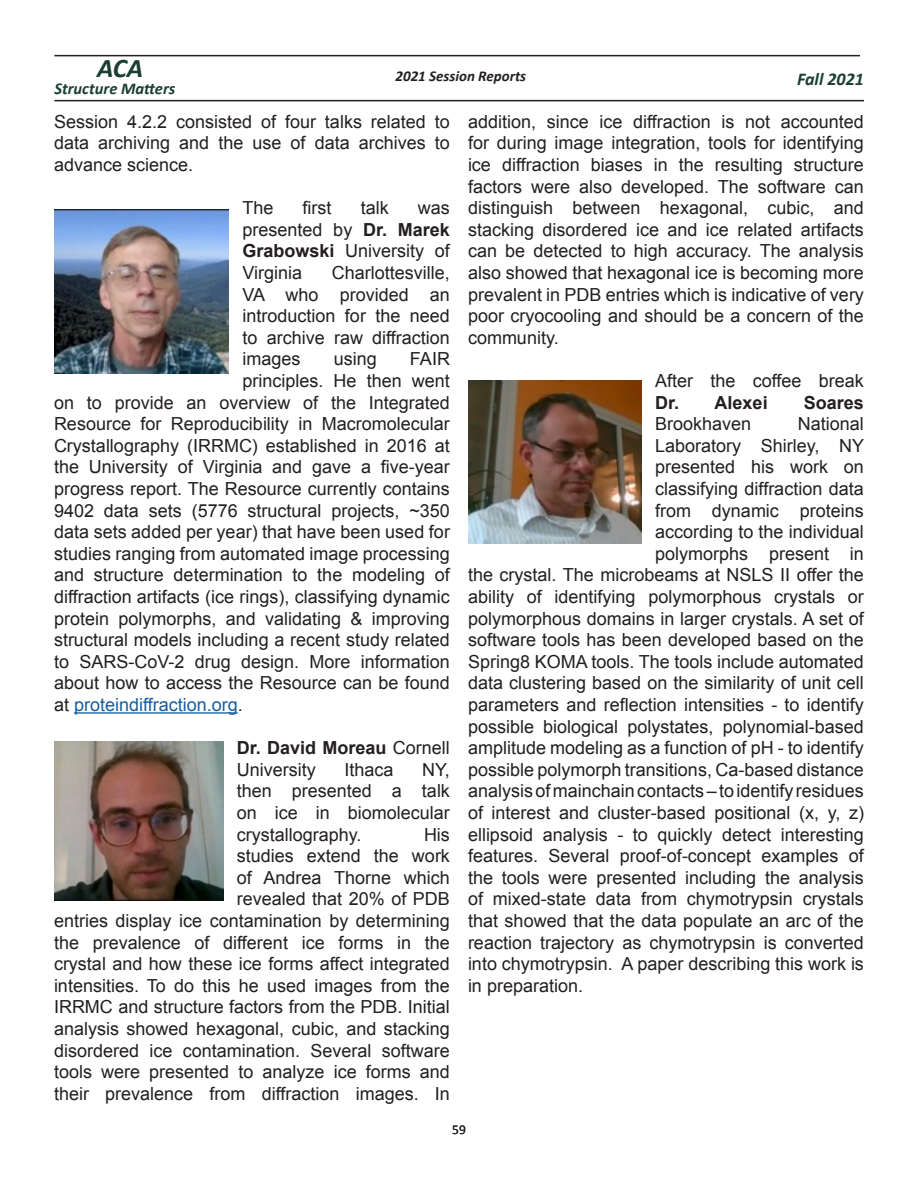
<style>
.page{position:relative;width:918px;height:1188px;background:#fff}
.page>*{position:absolute;margin:0;border:0;box-sizing:border-box;transform-origin:0 0}
.t1{font:italic 700 27px "Calibri";color:#1b3e34}
.t2{font:18px/21.6px "Arial";color:#231f20;text-align:justify}
.t3{font:18px "Arial";color:#175d9e}
.t4{font:italic 700 18px "Calibri";color:#1b3e34}
.t5{font:700 18px "Arial";color:#231f20}
.t6{font:italic 700 16.5px "Calibri";color:#1b3e34}
.TOC_no-marker{font:italic 700 15px "Calibri";color:#231f20}
.t7{font:13.5px "Calibri";color:#231f20}
.s1{font-weight:700}
.s2{color:#231f20}
</style>
<div class="page">
<hr style="left:54px;top:100px;width:810px;height:1px;background:#231f20">
<hr style="left:54px;top:55px;width:806px;height:1px;background:#231f20">
<hr style="left:74px;top:712px;width:164px;height:2px;background:#175d9e">
<img style="left:54px;top:210px;width:175px;height:163px">
<img style="left:54px;top:742px;width:169px;height:158px">
<img style="left:468px;top:381px;width:174px;height:163px">
<h1 class="t1" style="left:97px;top:51px;width:48px">ACA</h1>
<p class="TOC_no-marker" style="left:395px;top:66px;width:132px">2021 Session Reports</p>
<p class="t4" style="left:797px;top:67px;width:68px">Fall 2021</p>
<p class="t6" style="left:54px;top:78px;width:122px">Structure Matters</p>
<p class="t2" style="left:54px;top:111px;width:397px">Session 4.2.2 consisted of four talks related to data archiving and the use of data archives to advance science.</p>
<p class="t2" style="left:242px;top:197px;width:33px">The</p>
<p class="t2" style="left:303px;top:197px;width:30px">first</p>
<p class="t2" style="left:361px;top:197px;width:30px">talk</p>
<p class="t2" style="left:468px;top:111px;width:397px">addition, since ice diffraction is not accounted for during image integration, tools for identifying ice diffraction biases in the resulting structure factors were also developed. The software can distinguish between hexagonal, cubic, and stacking disordered ice and ice related artifacts can be detected to high accuracy. The analysis also showed that hexagonal ice is becoming more prevalent in PDB entries which is indicative of very poor cryocooling and should be a concern of the community.</p>
<p class="t2" style="left:655px;top:370px;width:210px">After the coffee break<br><span class="s1">Dr. Alexei</span></p>
<p class="t2" style="left:242px;top:197px;width:209px;text-indent:176px">was presented by <span class="s1">Dr. Marek Grabowski</span> University of Virginia</p>
<p class="t2" style="left:242px;top:262px;width:209px;text-indent:89px">Charlottesville, VA who provided an introduction for the need to archive raw diffraction images</p>
<p class="t2" style="left:334px;top:349px;width:45px">using</p>
<p class="t2" style="left:410px;top:349px;width:42px">FAIR</p>
<p class="t2" style="left:242px;top:370px;width:209px">principles. He then went</p>
<p class="t2" style="left:54px;top:392px;width:397px">on to provide an overview of the Integrated</p>
<p class="t2" style="left:54px;top:413px;width:397px">Resource for Reproducibility in Macromolecular</p>
<p class="t2" style="left:54px;top:435px;width:397px">Crystallography (IRRMC) established in 2016 at</p>
<p class="t2" style="left:54px;top:457px;width:397px">the University of Virginia and gave a five-year</p>
<p class="t2" style="left:54px;top:478px;width:397px">progress report. The Resource currently contains</p>
<p class="t2" style="left:54px;top:500px;width:397px">9402 data sets (5776 structural projects, ~350</p>
<p class="t2" style="left:54px;top:521px;width:397px">data sets added per year) that have been used for</p>
<p class="t2" style="left:54px;top:543px;width:397px">studies ranging from automated image processing</p>
<p class="t2" style="left:54px;top:565px;width:397px">and structure determination to the modeling of</p>
<p class="t2" style="left:54px;top:586px;width:397px">diffraction artifacts (ice rings), classifying dynamic</p>
<p class="t2" style="left:54px;top:608px;width:397px">protein polymorphs, and validating &amp; improving</p>
<p class="t2" style="left:54px;top:629px;width:397px">structural models including a recent study related</p>
<p class="t2" style="left:54px;top:651px;width:397px">to SARS-CoV-2 drug design. More information</p>
<p class="t2" style="left:54px;top:673px;width:397px">about how to access the Resource can be found</p>
<p class="t3" style="left:54px;top:693px;width:190px"><span class="s2">at</span> proteindiffraction.org<span class="s2">.</span></p>
<p class="t2" style="left:237px;top:737px;width:215px"><span class="s1">Dr. David Moreau</span> Cornell<br>University</p>
<p class="t5" style="left:804px;top:390px;width:62px">Soares</p>
<p class="t2" style="left:655px;top:413px;width:98px">Brookhaven</p>
<p class="t2" style="left:798px;top:413px;width:68px">National</p>
<p class="t2" style="left:655px;top:435px;width:211px">Laboratory Shirley, NY</p>
<p class="t2" style="left:655px;top:457px;width:210px">presented his work on</p>
<p class="t2" style="left:655px;top:478px;width:210px">classifying diffraction data</p>
<p class="t2" style="left:655px;top:500px;width:210px">from dynamic proteins</p>
<p class="t2" style="left:655px;top:521px;width:210px">according to the individual</p>
<p class="t2" style="left:655px;top:543px;width:210px">polymorphs present in</p>
<p class="t2" style="left:468px;top:565px;width:397px">the crystal. The microbeams at NSLS II offer the</p>
<p class="t2" style="left:468px;top:586px;width:397px">ability of identifying polymorphous crystals or</p>
<p class="t2" style="left:468px;top:608px;width:397px">polymorphous domains in larger crystals. A set of</p>
<p class="t2" style="left:468px;top:629px;width:397px">software tools has been developed based on the</p>
<p class="t2" style="left:468px;top:651px;width:397px">Spring8 KOMA tools. The tools include automated</p>
<p class="t2" style="left:468px;top:673px;width:397px">data clustering based on the similarity of unit cell</p>
<p class="t2" style="left:468px;top:694px;width:397px">parameters and reflection intensities - to identify</p>
<p class="t2" style="left:468px;top:716px;width:397px">possible biological polystates, polynomial-based</p>
<p class="t2" style="left:468px;top:737px;width:397px">amplitude modeling as a function of pH - to identify</p>
<p class="t2" style="left:468px;top:759px;width:397px">possible polymorph transitions, Ca-based distance</p>
<p class="t2" style="left:468px;top:781px;width:397px">analysis of mainchain contacts – to identify residues</p>
<p class="t2" style="left:468px;top:802px;width:397px">of interest and cluster-based positional (x, y, z)</p>
<p class="t2" style="left:468px;top:824px;width:397px">ellipsoid analysis - to quickly detect interesting</p>
<p class="t2" style="left:468px;top:845px;width:397px">features. Several proof-of-concept examples of</p>
<p class="t2" style="left:468px;top:867px;width:397px">the tools were presented including the analysis</p>
<p class="t2" style="left:468px;top:889px;width:397px">of mixed-state data from chymotrypsin crystals</p>
<p class="t2" style="left:468px;top:910px;width:397px">that showed that the data populate an arc of the</p>
<p class="t2" style="left:468px;top:932px;width:397px">reaction trajectory as chymotrypsin is converted</p>
<p class="t2" style="left:468px;top:953px;width:397px">into chymotrypsin. A paper describing this work is</p>
<p class="t2" style="left:468px;top:975px;width:117px">in preparation.</p>
<p class="t2" style="left:237px;top:759px;width:215px;text-indent:186px">NY, then presented a talk on ice in biomolecular crystallography.</p>
<p class="t2" style="left:344px;top:759px;width:51px">Ithaca</p>
<p class="t2" style="left:54px;top:824px;width:397px;text-align:right">His<br>studies extend the work<br>of Andrea Thorne which<br>revealed that 20% of PDB<br>entries display ice contamination by determining the prevalence of different ice forms in the crystal and how these ice forms affect integrated intensities. To do this he used images from the IRRMC and structure factors from the PDB. Initial analysis showed hexagonal, cubic, and stacking disordered ice contamination. Several software tools were presented to analyze ice forms and their prevalence from diffraction images. In</p>
<p class="t7" style="left:452px;top:1121px;width:15px">59</p>
</div>
